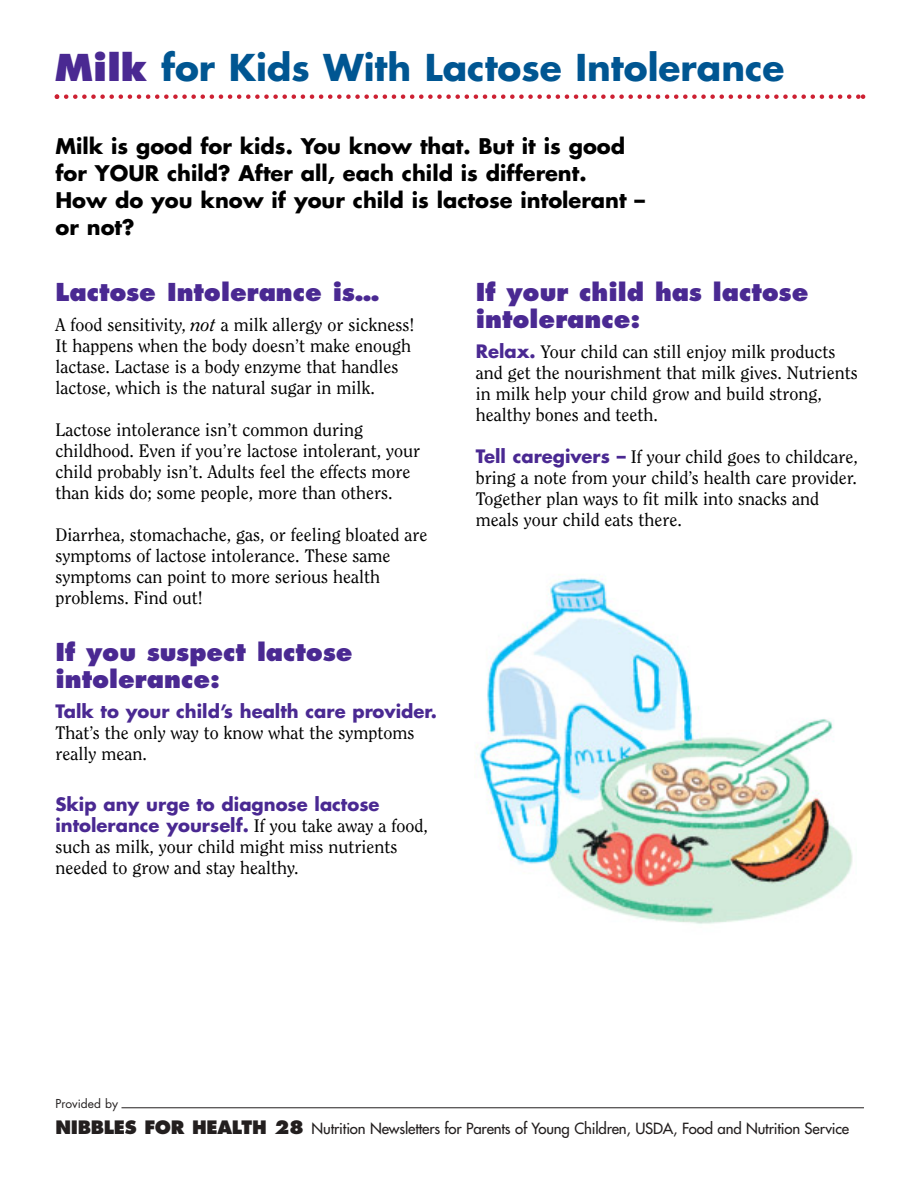
<style>
.page{position:relative;width:918px;height:1188px;background:#fff}
.page>*{position:absolute;margin:0;border:0;box-sizing:border-box;transform-origin:0 0}
.t1{font:700 36px "Futura";color:#005692}
.t2{font:800 24px/27px "Futura";color:#4a2992}
.t3{font:700 21px/27px "Futura";color:#000}
.t4{font:18px/21px "Clearface";color:#000}
.t5{font:700 18px/21px "Futura";color:#4a2992}
.t6{font:15px "Futura";letter-spacing:-.01em;color:#231f1f}
.t7{font:12px "Futura";color:#231f1f}
.s1{font-weight:800;color:#4a2992}
.s2{font-style:italic}
.s3{font-family:"Clearface";font-weight:400;color:#000}
.s4{font-family:"Futura";font-weight:700;color:#4a2992}
.s5{font-weight:800;font-size:18px}
</style>
<div class="page">
<hr style="left:121px;top:1107px;width:743px;height:1px;background:#231f1f">
<svg style="left:55px;top:94px;width:810px;height:5px"></svg>
<img style="left:474px;top:578px;width:379px;height:346px">
<h1 class="t1" style="left:54px;top:52px;width:732px"><span class="s1">Milk</span> for Kids With Lactose Intolerance</h1>
<p class="t3" style="left:55px;top:134px;width:591px">Milk is good for kids. You know that. But it is good for YOUR child? After all, each child is different.<br>How do you know if your child is lactose intolerant – or not?</p>
<h2 class="t2" style="left:56px;top:280px;width:325px">Lactose Intolerance is…</h2>
<p class="t4" style="left:56px;top:315px;width:361px">A food sensitivity, <span class="s2">not</span> a milk allergy or sickness!<br>It happens when the body doesn’t make enough lactase. Lactase is a body enzyme that handles lactose, which is the natural sugar in milk.</p>
<p class="t4" style="left:56px;top:420px;width:366px">Lactose intolerance isn’t common during childhood. Even if you’re lactose intolerant, your child probably isn’t. Adults feel the effects more than kids do; some people, more than others.</p>
<p class="t4" style="left:56px;top:525px;width:374px">Diarrhea, stomachache, gas, or feeling bloated are symptoms of lactose intolerance. These same symptoms can point to more serious health problems. Find out!</p>
<h2 class="t2" style="left:56px;top:640px;width:299px">If you suspect lactose intolerance:</h2>
<p class="t5" style="left:56px;top:702px;width:383px">Talk to your child’s health care provider.</p>
<p class="t4" style="left:56px;top:723px;width:360px">That’s the only way to know what the symptoms really mean.</p>
<p class="t5" style="left:56px;top:795px;width:374px">Skip any urge to diagnose lactose intolerance yourself. <span class="s3">If you take away a food,</span></p>
<p class="t4" style="left:56px;top:837px;width:344px">such as milk, your child might miss nutrients needed to grow and stay healthy.</p>
<h2 class="t2" style="left:476px;top:280px;width:334px">If your child has lactose intolerance:</h2>
<p class="t4" style="left:476px;top:342px;width:384px"><span class="s4">Relax.</span> Your child can still enjoy milk products and get the nourishment that milk gives. Nutrients in milk help your child grow and build strong, healthy bones and teeth.</p>
<p class="t4" style="left:476px;top:447px;width:384px"><span class="s4">Tell caregivers –</span> If your child goes to childcare, bring a note from your child’s health care provider.<br>Together plan ways to fit milk into snacks and meals your child eats there.</p>
<p class="t7" style="left:56px;top:1098px;width:64px">Provided by</p>
<p class="t6" style="left:56px;top:1121px;width:795px"><span class="s5">NIBBLES FOR HEALTH 28</span> Nutrition Newsletters for Parents of Young Children, USDA, Food and Nutrition Service</p>
</div>
